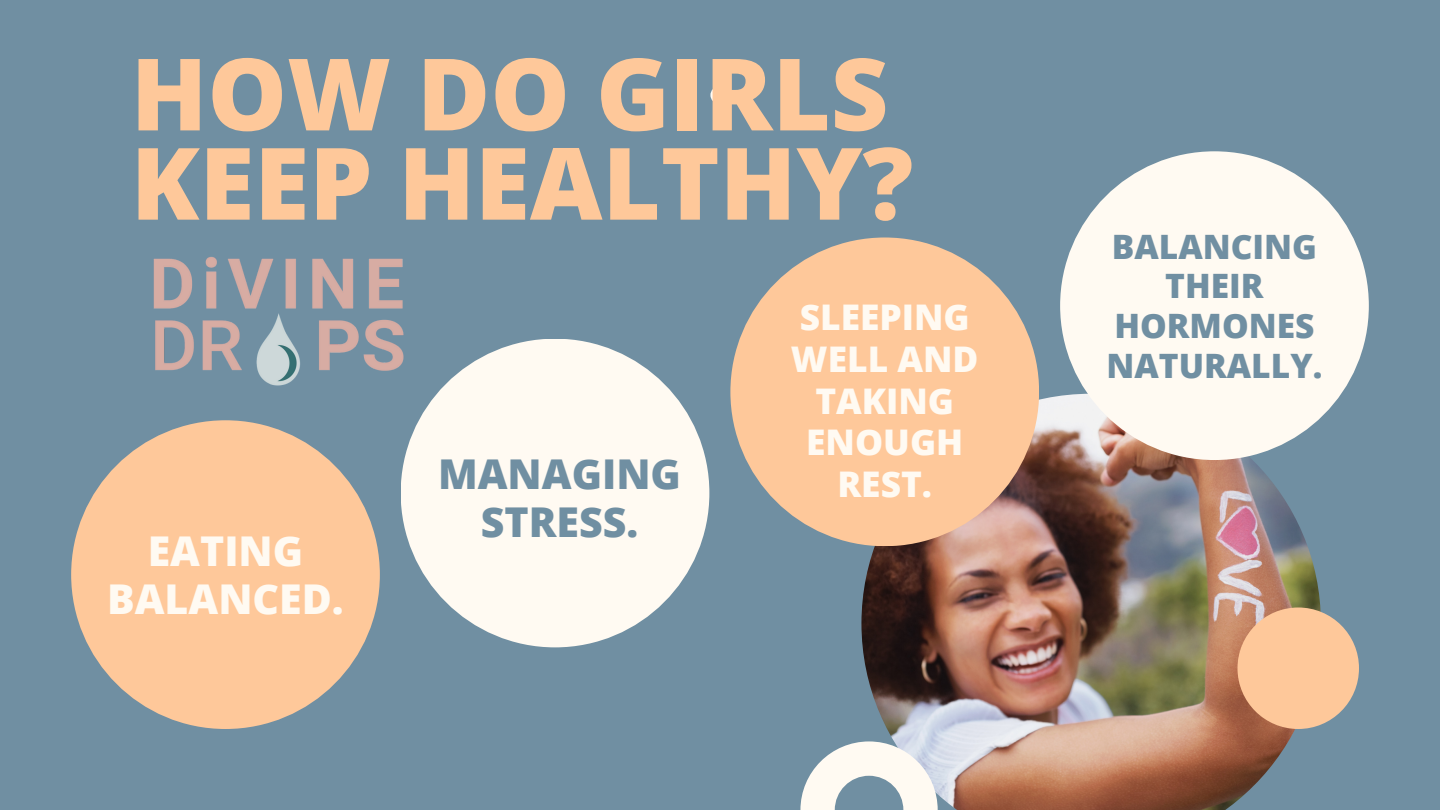
<style>
.page{position:relative;width:1440px;height:810px;background:#708fa2}
.page>*{position:absolute;margin:0;border:0;box-sizing:border-box;transform-origin:0 0}
.t1{font:800 100px/89.2px "Open Sans";color:#fec89a}
.t2{font:800 41.1px/48.4px "Open Sans";color:#fffaf2;text-align:center}
.t3{font:800 41.1px "Open Sans";color:#708fa2}
.t4{font:800 35.3px/41.7px "Open Sans";color:#fffaf2;text-align:center}
.t5{font:800 33.6px/39.6px "Open Sans";color:#708fa2;text-align:center}
</style>
<div class="page">
<div style="left:710px;top:86px;width:18px;height:18px;background:#fffaf2;border-radius:50%"></div>
<div style="left:401px;top:339px;width:308px;height:308px;background:#fffaf2;border-radius:50%"></div>
<img style="left:861px;top:394px;width:460px;height:416px">
<div style="left:730px;top:237px;width:309px;height:309px;background:#fec89a;border-radius:50%"></div>
<div style="left:1060px;top:151px;width:309px;height:309px;background:#fffaf2;border-radius:50%"></div>
<div style="left:1238px;top:608px;width:121px;height:121px;background:#fec89a;border-radius:50%"></div>
<div style="left:71px;top:420px;width:309px;height:309px;background:#fec89a;border-radius:50%"></div>
<svg style="left:800px;top:741px;width:138px;height:69px"></svg>
<img style="left:71px;top:256px;width:451px;height:312px">
<p class="t1" style="left:131px;top:47px;width:784px">HOW DO GIRLS<br>KEEP HEALTHY?</p>
<p class="t2" style="left:107px;top:526px;width:238px">EATING<br>BALANCED.</p>
<p class="t3" style="left:438px;top:445px;width:245px">MANAGING</p>
<p class="t3" style="left:481px;top:493px;width:159px">STRESS.</p>
<p class="t4" style="left:791px;top:296px;width:189px">SLEEPING<br>WELL AND<br>TAKING<br>ENOUGH</p>
<p class="t4" style="left:837px;top:462px;width:96px">REST.</p>
<p class="t5" style="left:1107px;top:226px;width:217px">BALANCING<br>THEIR<br>HORMONES<br>NATURALLY.</p>
</div>
